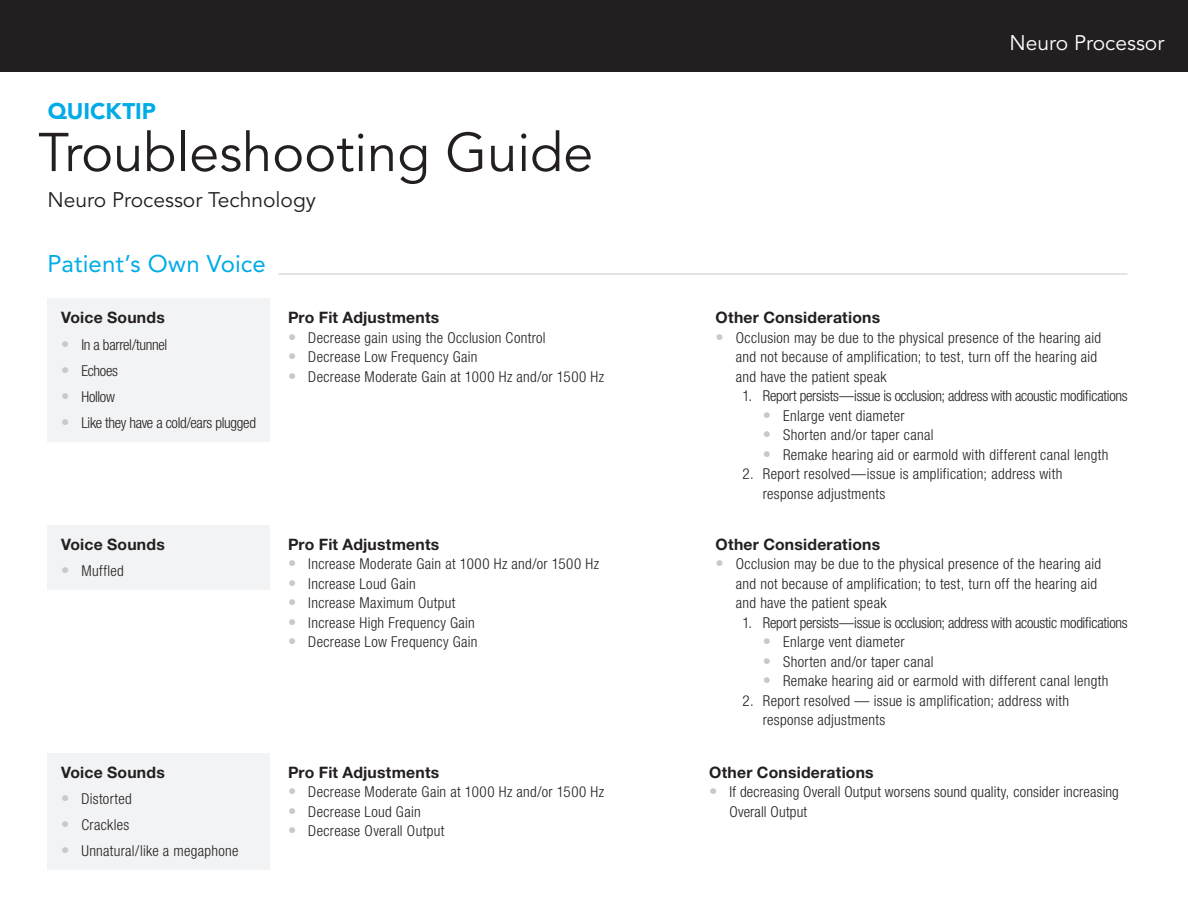
<style>
.page{position:relative;width:1188px;height:918px;background:#fff}
.page>*{position:absolute;margin:0;border:0;box-sizing:border-box;transform-origin:0 0}
.t1{font:54px "Avenir LT Pro";color:#231f20}
.Section_Header{font:24px "Avenir LT SLI Std Roman";letter-spacing:.005em;color:#00abe7}
.QuickTIP_Topic_Subheader{font:900 22.5px "Avenir LT Pro";color:#00abe7}
.t2{font:21px "Avenir LT Pro";color:#231f20}
.t3{font:21px "Avenir LT Pro";color:#fff}
.Box_Header{font:700 15.75px "Helvetica Neue LT Pro";letter-spacing:.015em;color:#231f20}
.t4{font:300 condensed 15px/19.5px "Helvetica Neue LT Pro";letter-spacing:.02em;color:#231f20}
.t5{font:300 condensed 15px "Helvetica Neue LT Pro";letter-spacing:-.02em;color:#231f20}
.s1{font-size:16.5px;color:#c8c9c9}
</style>
<div class="page">
<div style="left:48px;top:299px;width:222px;height:143px;background:#f2f3f4"></div>
<div style="left:48px;top:753px;width:222px;height:117px;background:#f2f3f4"></div>
<div style="left:48px;top:525px;width:222px;height:64px;background:#f2f3f4"></div>
<hr style="left:278px;top:274px;width:849px;height:1px;background:#c8c9c9">
<div style="left:0;top:0;width:1188px;height:72px;background:#231f20"></div>
<p class="QuickTIP_Topic_Subheader" style="left:48px;top:97px;width:110px">QUICKTIP</p>
<p class="t1" style="left:38px;top:120px;width:557px">Troubleshooting Guide</p>
<p class="t2" style="left:48px;top:187px;width:270px">Neuro Processor Technology</p>
<p class="Section_Header" style="left:48px;top:249px;width:220px">Patient’s Own Voice</p>
<p class="Box_Header" style="left:61px;top:308px;width:105px">Voice Sounds</p>
<p class="t5" style="left:61px;top:336px;width:108px"><span class="s1">•</span> In a barrel/tunnel</p>
<p class="t4" style="left:61px;top:361px;width:58px"><span class="s1">•</span> Echoes</p>
<p class="t4" style="left:61px;top:387px;width:55px"><span class="s1">•</span> Hollow</p>
<p class="t5" style="left:61px;top:414px;width:196px"><span class="s1">•</span> Like they have a cold/ears plugged</p>
<p class="Box_Header" style="left:288px;top:308px;width:153px">Pro Fit Adjustments</p>
<p class="t4" style="left:288px;top:328px;width:259px"><span class="s1">•</span> Decrease gain using the Occlusion Control</p>
<p class="t4" style="left:288px;top:347px;width:191px"><span class="s1">•</span> Decrease Low Frequency Gain</p>
<p class="t4" style="left:288px;top:367px;width:318px"><span class="s1">•</span> Decrease Moderate Gain at 1000 Hz and/or 1500 Hz</p>
<p class="Box_Header" style="left:61px;top:534px;width:105px">Voice Sounds</p>
<p class="t4" style="left:61px;top:561px;width:64px"><span class="s1">•</span> Muffled</p>
<p class="Box_Header" style="left:288px;top:534px;width:153px">Pro Fit Adjustments</p>
<p class="t4" style="left:288px;top:554px;width:312px"><span class="s1">•</span> Increase Moderate Gain at 1000 Hz and/or 1500 Hz</p>
<p class="t4" style="left:288px;top:574px;width:129px"><span class="s1">•</span> Increase Loud Gain</p>
<p class="t4" style="left:288px;top:593px;width:169px"><span class="s1">•</span> Increase Maximum Output</p>
<p class="t4" style="left:288px;top:613px;width:188px"><span class="s1">•</span> Increase High Frequency Gain</p>
<p class="t4" style="left:288px;top:632px;width:191px"><span class="s1">•</span> Decrease Low Frequency Gain</p>
<p class="Box_Header" style="left:61px;top:762px;width:105px">Voice Sounds</p>
<p class="t4" style="left:61px;top:789px;width:72px"><span class="s1">•</span> Distorted</p>
<p class="t4" style="left:61px;top:815px;width:70px"><span class="s1">•</span> Crackles</p>
<p class="t4" style="left:61px;top:841px;width:179px"><span class="s1">•</span> Unnatural/like a megaphone</p>
<p class="Box_Header" style="left:288px;top:762px;width:153px">Pro Fit Adjustments</p>
<p class="t4" style="left:288px;top:782px;width:318px"><span class="s1">•</span> Decrease Moderate Gain at 1000 Hz and/or 1500 Hz</p>
<p class="t4" style="left:288px;top:802px;width:134px"><span class="s1">•</span> Decrease Loud Gain</p>
<p class="t4" style="left:288px;top:821px;width:158px"><span class="s1">•</span> Decrease Overall Output</p>
<p class="t3" style="left:1010px;top:30px;width:156px">Neuro Processor</p>
<p class="Box_Header" style="left:716px;top:308px;width:166px">Other Considerations</p>
<p class="t4" style="left:736px;top:328px;width:367px;text-indent:-20px"><span class="s1">•</span> Occlusion may be due to the physical presence of the hearing aid and not because of amplification; to test, turn off the hearing aid and have the patient speak</p>
<p class="t5" style="left:743px;top:387px;width:387px">1. Report persists—issue is occlusion; address with acoustic modifications</p>
<p class="t4" style="left:763px;top:406px;width:143px"><span class="s1">•</span> Enlarge vent diameter</p>
<p class="t4" style="left:763px;top:425px;width:172px"><span class="s1">•</span> Shorten and/or taper canal</p>
<p class="t4" style="left:763px;top:445px;width:347px"><span class="s1">•</span> Remake hearing aid or earmold with different canal length</p>
<p class="t4" style="left:763px;top:464px;width:301px;text-indent:-20px">2. Report resolved—issue is amplification; address with response adjustments</p>
<p class="Box_Header" style="left:716px;top:534px;width:166px">Other Considerations</p>
<p class="t4" style="left:736px;top:554px;width:367px;text-indent:-20px"><span class="s1">•</span> Occlusion may be due to the physical presence of the hearing aid and not because of amplification; to test, turn off the hearing aid and have the patient speak</p>
<p class="t5" style="left:743px;top:614px;width:387px">1. Report persists—issue is occlusion; address with acoustic modifications</p>
<p class="t4" style="left:763px;top:632px;width:143px"><span class="s1">•</span> Enlarge vent diameter</p>
<p class="t4" style="left:763px;top:652px;width:172px"><span class="s1">•</span> Shorten and/or taper canal</p>
<p class="t4" style="left:763px;top:671px;width:347px"><span class="s1">•</span> Remake hearing aid or earmold with different canal length</p>
<p class="t4" style="left:763px;top:691px;width:308px;text-indent:-20px">2. Report resolved — issue is amplification; address with response adjustments</p>
<p class="Box_Header" style="left:709px;top:762px;width:166px">Other Considerations</p>
<p class="t4" style="left:729px;top:782px;width:391px;text-indent:-20px"><span class="s1">•</span> If decreasing Overall Output worsens sound quality, consider increasing<br>Overall Output</p>
</div>
